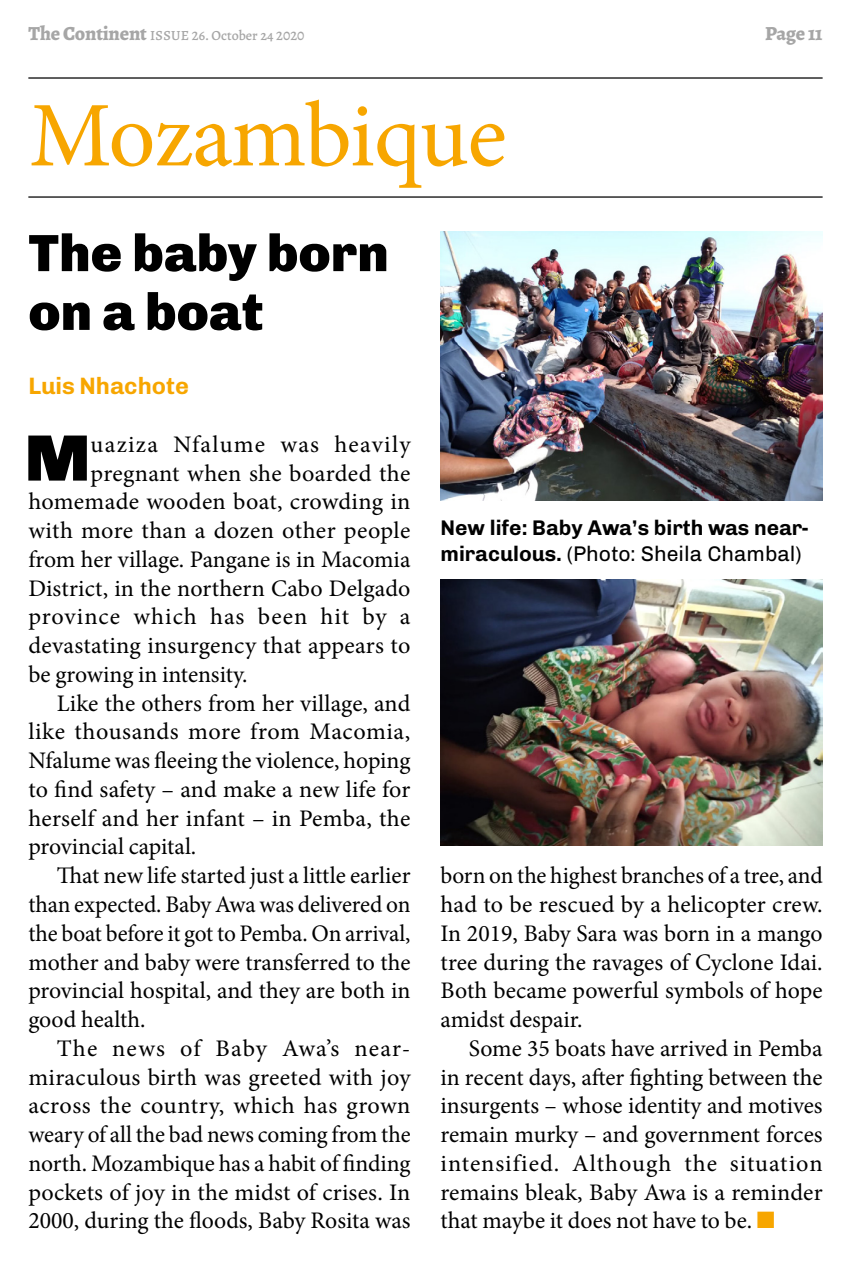
<style>
.page{position:relative;width:851px;height:1276px;background:#fff}
.page>*{position:absolute;margin:0;border:0;box-sizing:border-box;transform-origin:0 0}
.t1{font:92.5px "Minion Pro";letter-spacing:-.02em;color:#f7a600}
.t2{font:900 65.75px "Chivo";color:#000}
.t3{font:900 52.5px/58.8px "Chivo";color:#000}
.t4{font:23.75px/28.8px "Minion Pro";letter-spacing:.005em;color:#000;text-align:justify}
.t5{font:23.75px "Minion Pro";letter-spacing:.045em;color:#000}
.t6{font:23.75px "Minion Pro";letter-spacing:.055em;color:#000}
.t7{font:700 23.75px "Chivo";color:#f7a600}
.t8{font:700 21.25px/26.2px "Chivo";color:#000}
.t9{font:800 20px "Alegreya";letter-spacing:-.015em;color:#a6a6a6}
.t10{font:500 14px "Alegreya";color:#a6a6a6}
.s1{font-weight:800;font-size:20px}
.s2{font-weight:400}
.s3{color:#f7a600}
</style>
<div class="page">
<hr style="left:28px;top:77px;width:794px;height:2px;background:#000">
<hr style="left:28px;top:196px;width:794px;height:2px;background:#000">
<img style="left:440px;top:580px;width:382px;height:265px">
<img style="left:440px;top:231px;width:382px;height:269px">
<p class="t10" style="left:28px;top:26px;width:277px"><span class="s1">The Continent</span> ISSUE 26. October 24 2020</p>
<p class="t9" style="left:765px;top:19px;width:59px">Page 11</p>
<p class="t1" style="left:29px;top:74px;width:479px">Mozambique</p>
<p class="t3" style="left:28px;top:224px;width:362px">The baby born on a boat</p>
<p class="t7" style="left:28px;top:372px;width:162px">Luis Nhachote</p>
<p class="t2" style="left:25px;top:419px;width:67px">M</p>
<p class="t6" style="left:91px;top:428px;width:321px">uaziza Nfalume was heavily</p>
<p class="t4" style="left:91px;top:459px;width:321px">pregnant when she boarded the</p>
<p class="t4" style="left:28px;top:487px;width:383px">homemade wooden boat, crowding in</p>
<p class="t4" style="left:28px;top:516px;width:383px">with more than a dozen other people</p>
<p class="t4" style="left:28px;top:545px;width:383px">from her village. Pangane is in Macomia</p>
<p class="t4" style="left:28px;top:574px;width:383px">District, in the northern Cabo Delgado</p>
<p class="t5" style="left:28px;top:601px;width:383px">province which has been hit by a</p>
<p class="t4" style="left:28px;top:631px;width:383px">devastating insurgency that appears to</p>
<p class="t4" style="left:28px;top:660px;width:221px">be growing in intensity.</p>
<p class="t4" style="left:28px;top:689px;width:383px;text-indent:28px">Like the others from her village, and like thousands more from Macomia, Nfalume was fleeing the violence, hoping to find safety – and make a new life for herself and her infant – in Pemba, the provincial capital.</p>
<p class="t4" style="left:28px;top:861px;width:383px;text-indent:28px">That new life started just a little earlier than expected. Baby Awa was delivered on the boat before it got to Pemba. On arrival, mother and baby were transferred to the provincial hospital, and they are both in good health.</p>
<p class="t4" style="left:28px;top:1034px;width:383px;text-indent:28px">The news of Baby Awa’s near&shy;miraculous birth was greeted with joy across the country, which has grown weary of all the bad news coming from the north. Mozambique has a habit of finding pockets of joy in the midst of crises. In 2000, during the floods, Baby Rosita was</p>
<p class="t8" style="left:440px;top:514px;width:369px">New life: Baby Awa’s birth was near&shy;miraculous. <span class="s2">(Photo: Sheila Chambal)</span></p>
<p class="t4" style="left:440px;top:861px;width:383px">born on the highest branches of a tree, and had to be rescued by a helicopter crew.<br>In 2019, Baby Sara was born in a mango tree during the ravages of Cyclone Idai.<br>Both became powerful symbols of hope amidst despair.</p>
<p class="t4" style="left:440px;top:1034px;width:383px;text-indent:28px">Some 35 boats have arrived in Pemba in recent days, after fighting between the insurgents – whose identity and motives remain murky – and government forces intensified. Although the situation remains bleak, Baby Awa is a reminder that maybe it does not have to be. <span class="s3">■</span></p>
</div>
